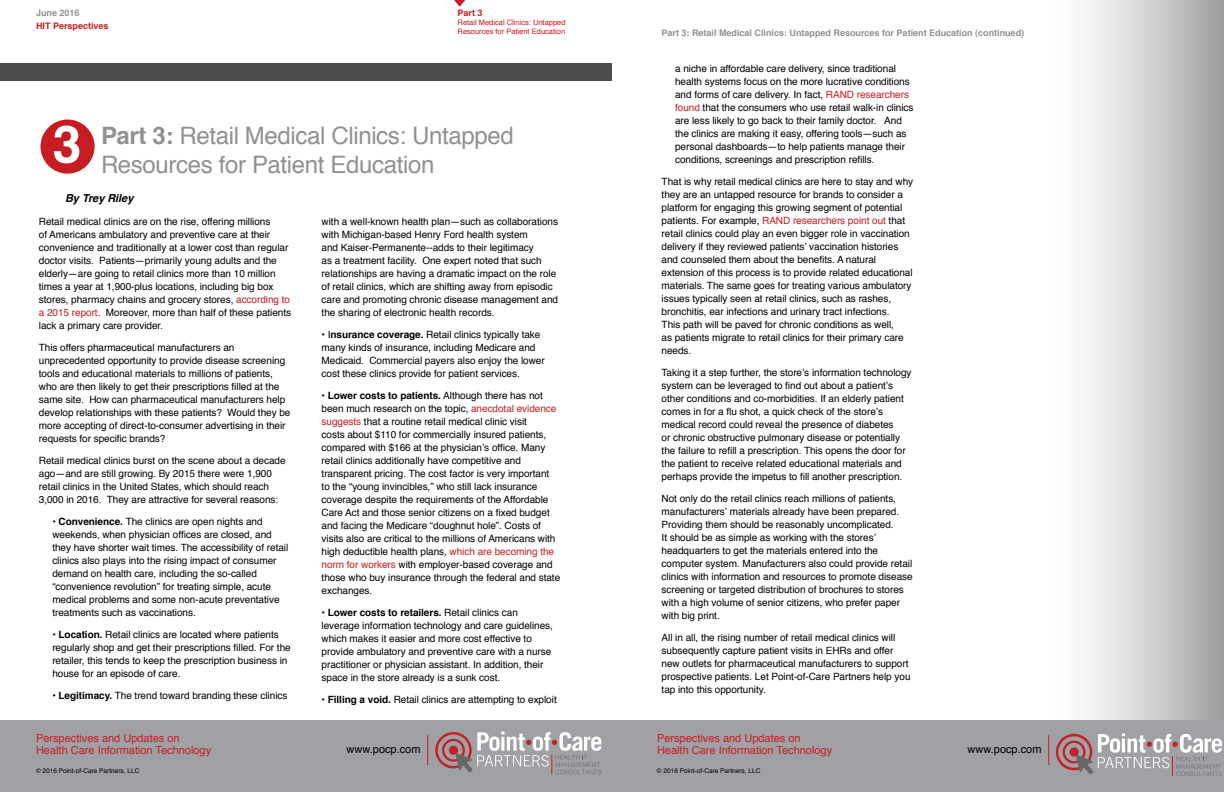
<style>
.page{position:relative;width:1224px;height:792px;background:#fff}
.page>*{position:absolute;margin:0;border:0;box-sizing:border-box;transform-origin:0 0}
.t1{font:700 52px "Helvetica";color:#fff}
.t2{font:24px/28.8px "Helvetica";letter-spacing:-.015em;color:#919195}
.t3{font:11px/12px "Helvetica";color:#c61d23}
.t4{font:11px "Helvetica";color:#000}
.t5{font:italic 700 11px "Helvetica";letter-spacing:-.005em;color:#000}
.t6{font:10px/13px "Helvetica";letter-spacing:-.005em;color:#000}
.t7{font:700 9px "Helvetica";color:#919195}
.t8{font:700 9px "Helvetica";color:#c61d23}
.t9{font:7.5px/9px "Helvetica";color:#c61d23}
.t10{font:6.5px "Helvetica";color:#000}
.s1{font-weight:700}
.s2{color:#c61d23}
</style>
<div class="page">
<svg style="left:1083px;top:0;width:141px;height:720px;background:#cecdcc"></svg>
<div style="left:0;top:63px;width:612px;height:18px;background:#4d4d4f"></div>
<div style="left:41px;top:120px;width:54px;height:54px;background:#c61d23;border-radius:50%"></div>
<svg style="left:454px;top:0;width:11px;height:7px"></svg>
<div style="left:0;top:720px;width:612px;height:72px;background:#a0a1a4"></div>
<div style="left:611px;top:720px;width:613px;height:72px;background:#a0a1a4"></div>
<hr style="left:427px;top:735px;width:1px;height:30px;background:#c61d23">
<hr style="left:1048px;top:735px;width:1px;height:30px;background:#c61d23">
<svg style="left:1056px;top:733px;width:166px;height:43px"></svg>
<svg style="left:435px;top:732px;width:166px;height:42px"></svg>
<p class="t7" style="left:36px;top:6px;width:45px">June 2016</p>
<p class="t8" style="left:36px;top:19px;width:74px">HIT Perspectives</p>
<p class="t8" style="left:458px;top:6px;width:27px">Part 3</p>
<p class="t9" style="left:458px;top:18px;width:109px">Retail Medical Clinics: Untapped<br>Resources for Patient Education</p>
<h1 class="t1" style="left:53px;top:102px;width:30px">3</h1>
<h2 class="t2" style="left:101px;top:122px;width:414px"><span class="s1">Part 3:</span> Retail Medical Clinics: Untapped<br>Resources for Patient Education</h2>
<p class="t5" style="left:65px;top:189px;width:70px">By Trey Riley</p>
<p class="t6" style="left:39px;top:215px;width:254px">Retail medical clinics are on the rise, offering millions<br>of Americans ambulatory and preventive care at their convenience and traditionally at a lower cost than regular doctor visits. Patients—primarily young adults and the elderly—are going to retail clinics more than 10 million times a year at 1,900-plus locations, including big box stores, pharmacy chains and grocery stores, <span class="s2">according to a 2015 report</span>. Moreover, more than half of these patients lack a primary care provider.</p>
<p class="t6" style="left:39px;top:341px;width:253px">This offers pharmaceutical manufacturers an unprecedented opportunity to provide disease screening tools and educational materials to millions of patients, who are then likely to get their prescriptions filled at the same site. How can pharmaceutical manufacturers help develop relationships with these patients? Would they be more accepting of direct-to-consumer advertising in their requests for specific brands?</p>
<p class="t6" style="left:39px;top:454px;width:248px">Retail medical clinics burst on the scene about a decade ago—and are still growing. By 2015 there were 1,900 retail clinics in the United States, which should reach 3,000 in 2016. They are attractive for several reasons:</p>
<p class="t6" style="left:52px;top:515px;width:237px">• <span class="s1">Convenience.</span> The clinics are open nights and weekends, when physician offices are closed, and they have shorter wait times. The accessibility of retail clinics also plays into the rising impact of consumer demand on health care, including the so-called “convenience revolution” for treating simple, acute medical problems and some non-acute preventative treatments such as vaccinations.</p>
<p class="t6" style="left:52px;top:628px;width:240px">• <span class="s1">Location.</span> Retail clinics are located where patients regularly shop and get their prescriptions filled. For the retailer, this tends to keep the prescription business in house for an episode of care.</p>
<p class="t6" style="left:52px;top:689px;width:237px">• <span class="s1">Legitimacy.</span> The trend toward branding these clinics</p>
<p class="t3" style="left:36px;top:732px;width:177px">Perspectives and Updates on<br>Health Care Information Technology</p>
<p class="t10" style="left:36px;top:766px;width:105px">© 2016 Point-of-Care Partners, LLC</p>
<p class="t6" style="left:322px;top:215px;width:238px">with a well-known health plan—such as collaborations with Michigan-based Henry Ford health system<br>and Kaiser-Permanente--adds to their legitimacy<br>as a treatment facility. One expert noted that such relationships are having a dramatic impact on the role of retail clinics, which are shifting away from episodic care and promoting chronic disease management and the sharing of electronic health records.</p>
<p class="t6" style="left:322px;top:328px;width:225px">• I<span class="s1">nsurance coverage.</span> Retail clinics typically take many kinds of insurance, including Medicare and Medicaid. Commercial payers also enjoy the lower cost these clinics provide for patient services.</p>
<p class="t6" style="left:322px;top:389px;width:240px">• <span class="s1">Lower costs to patients.</span> Although there has not been much research on the topic, <span class="s2">anecdotal evidence suggests</span> that a routine retail medical clinic visit<br>costs about $110 for commercially insured patients, compared with $166 at the physician’s office. Many retail clinics additionally have competitive and transparent pricing. The cost factor is very important<br>to the “young invincibles,” who still lack insurance coverage despite the requirements of the Affordable Care Act and those senior citizens on a fixed budget and facing the Medicare “doughnut hole”. Costs of visits also are critical to the millions of Americans with high deductible health plans, <span class="s2">which are becoming the norm for workers</span> with employer-based coverage and those who buy insurance through the federal and state exchanges.</p>
<p class="t6" style="left:322px;top:606px;width:233px">• <span class="s1">Lower costs to retailers.</span> Retail clinics can leverage information technology and care guidelines, which makes it easier and more cost effective to provide ambulatory and preventive care with a nurse practitioner or physician assistant. In addition, their space in the store already is a sunk cost.</p>
<p class="t6" style="left:322px;top:693px;width:237px">• <span class="s1">Filling a void.</span> Retail clinics are attempting to exploit</p>
<p class="t4" style="left:347px;top:740px;width:75px">www.pocp.com</p>
<p class="t7" style="left:662px;top:26px;width:364px">Part 3: Retail Medical Clinics: Untapped Resources for Patient Education (continued)</p>
<p class="t6" style="left:675px;top:63px;width:240px">a niche in affordable care delivery, since traditional health systems focus on the more lucrative conditions and forms of care delivery. In fact, <span class="s2">RAND researchers found</span> that the consumers who use retail walk-in clinics are less likely to go back to their family doctor. And the clinics are making it easy, offering tools—such as personal dashboards—to help patients manage their conditions, screenings and prescription refills.</p>
<p class="t6" style="left:662px;top:176px;width:253px">That is why retail medical clinics are here to stay and why they are an untapped resource for brands to consider a platform for engaging this growing segment of potential patients. For example, <span class="s2">RAND researchers point out</span> that retail clinics could play an even bigger role in vaccination delivery if they reviewed patients’ vaccination histories and counseled them about the benefits. A natural extension of this process is to provide related educational materials. The same goes for treating various ambulatory issues typically seen at retail clinics, such as rashes, bronchitis, ear infections and urinary tract infections.<br>This path will be paved for chronic conditions as well,<br>as patients migrate to retail clinics for their primary care needs.</p>
<p class="t6" style="left:662px;top:367px;width:251px">Taking it a step further, the store’s information technology system can be leveraged to find out about a patient’s other conditions and co-morbidities. If an elderly patient comes in for a flu shot, a quick check of the store’s medical record could reveal the presence of diabetes<br>or chronic obstructive pulmonary disease or potentially the failure to refill a prescription. This opens the door for the patient to receive related educational materials and perhaps provide the impetus to fill another prescription.</p>
<p class="t6" style="left:662px;top:493px;width:253px">Not only do the retail clinics reach millions of patients, manufacturers’ materials already have been prepared.<br>Providing them should be reasonably uncomplicated.<br>It should be as simple as working with the stores’ headquarters to get the materials entered into the computer system. Manufacturers also could provide retail clinics with information and resources to promote disease screening or targeted distribution of brochures to stores with a high volume of senior citizens, who prefer paper with big print.</p>
<p class="t6" style="left:662px;top:632px;width:250px">All in all, the rising number of retail medical clinics will subsequently capture patient visits in EHRs and offer new outlets for pharmaceutical manufacturers to support prospective patients. Let Point-of-Care Partners help you tap into this opportunity.</p>
<p class="t3" style="left:657px;top:732px;width:177px">Perspectives and Updates on<br>Health Care Information Technology</p>
<p class="t10" style="left:657px;top:766px;width:105px">© 2016 Point-of-Care Partners, LLC</p>
<p class="t4" style="left:968px;top:740px;width:75px">www.pocp.com</p>
</div>
